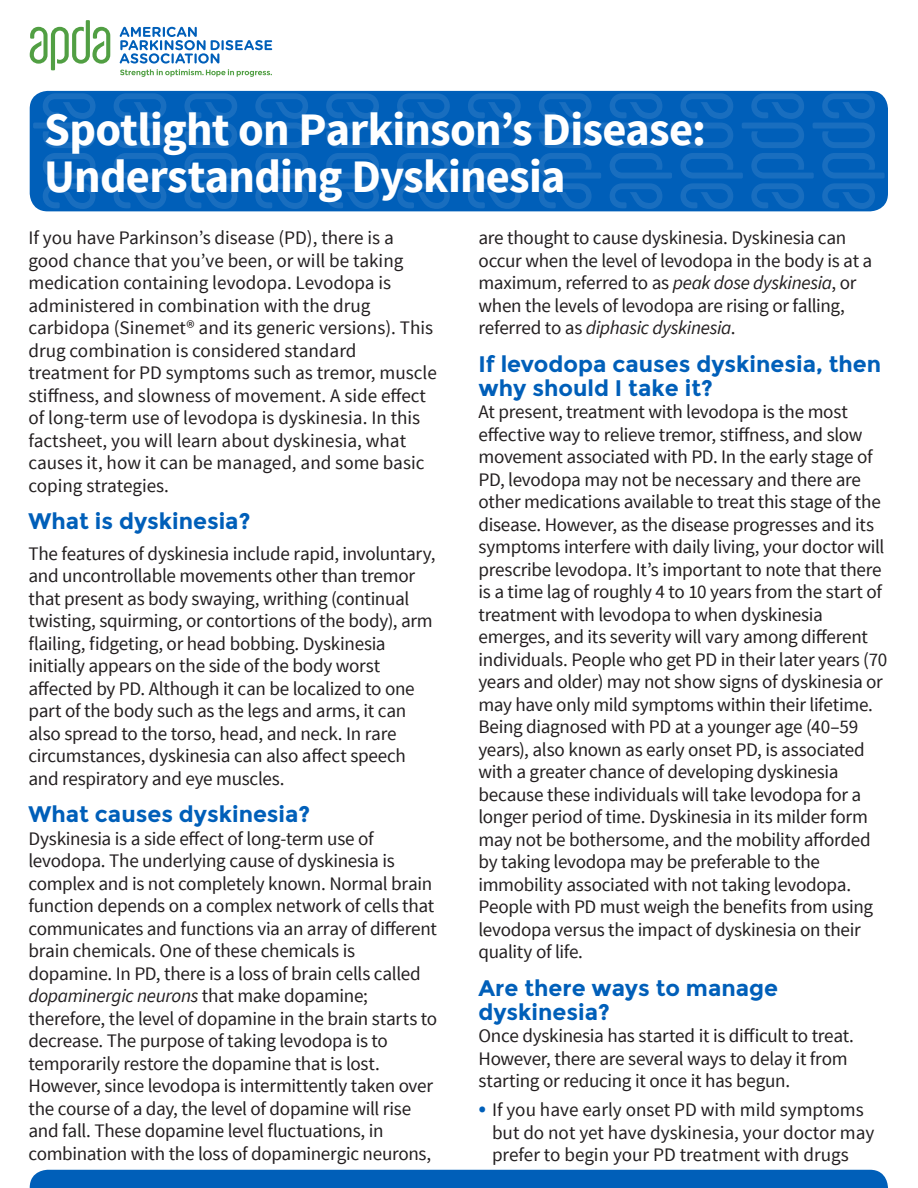
<style>
.page{position:relative;width:918px;height:1188px;background:#fff}
.page>*{position:absolute;margin:0;border:0;box-sizing:border-box;transform-origin:0 0}
.Lead-in_Text_12_75_1{font:700 46.5px/46.5px "Source Sans Pro";letter-spacing:-.015em;color:#fff}
.Subhead_15_16{font:700 22.5px/24px "Montserrat";color:#005fb9}
.Lead-in_Text_12_75_1-2{font:19.2px/22.5px "Source Sans Pro";letter-spacing:-.015em;color:#231f20}
.Text{font:19.2px/22.5px "Source Sans Pro";letter-spacing:-.01em;color:#231f20}
.s1{font-style:italic}
.s2{font-size:25.5px;color:#005fb9}
</style>
<div class="page">
<div style="left:30px;top:91px;width:858px;height:120px;background:#005fb9;border-radius:18px"></div>
<div style="left:30px;top:1170px;width:858px;height:18px;background:#005fb9"></div>
<svg style="left:120px;top:27px;width:152px;height:50px"></svg>
<svg style="left:30px;top:20px;width:80px;height:50px"></svg>
<svg style="left:33px;top:93px;width:852px;height:116px"></svg>
<p class="Lead-in_Text_12_75_1" style="left:44px;top:108px;width:663px">Spotlight on Parkinson’s Disease:<br>Understanding Dyskinesia</p>
<p class="Text" style="left:28px;top:227px;width:410px">If you have Parkinson’s disease (PD), there is a good chance that you’ve been, or will be taking medication containing levodopa. Levodopa is administered in combination with the drug carbidopa (Sinemet® and its generic versions). This drug combination is considered standard treatment for PD symptoms such as tremor, muscle stiffness, and slowness of movement. A side effect of long-term use of levodopa is dyskinesia. In this factsheet, you will learn about dyskinesia, what causes it, how it can be managed, and some basic coping strategies.</p>
<p class="Subhead_15_16" style="left:28px;top:509px;width:223px">What is dyskinesia?</p>
<p class="Text" style="left:28px;top:542px;width:408px">The features of dyskinesia include rapid, involuntary, and uncontrollable movements other than tremor that present as body swaying, writhing (continual twisting, squirming, or contortions of the body), arm flailing, fidgeting, or head bobbing. Dyskinesia initially appears on the side of the body worst affected by PD. Although it can be localized to one part of the body such as the legs and arms, it can also spread to the torso, head, and neck. In rare circumstances, dyskinesia can also affect speech and respiratory and eye muscles.</p>
<p class="Subhead_15_16" style="left:28px;top:802px;width:283px">What causes dyskinesia?</p>
<p class="Lead-in_Text_12_75_1-2" style="left:28px;top:827px;width:410px">Dyskinesia is a side effect of long-term use of levodopa. The underlying cause of dyskinesia is complex and is not completely known. Normal brain function depends on a complex network of cells that communicates and functions via an array of different brain chemicals. One of these chemicals is dopamine. In PD, there is a loss of brain cells called <span class="s1">dopaminergic neurons</span> that make dopamine; therefore, the level of dopamine in the brain starts to decrease. The purpose of taking levodopa is to temporarily restore the dopamine that is lost.<br>However, since levodopa is intermittently taken over the course of a day, the level of dopamine will rise and fall. These dopamine level fluctuations, in combination with the loss of dopaminergic neurons,</p>
<p class="Lead-in_Text_12_75_1-2" style="left:478px;top:227px;width:395px">are thought to cause dyskinesia. Dyskinesia can occur when the level of levodopa in the body is at a maximum, referred to as <span class="s1">peak dose dyskinesia</span>, or when the levels of levodopa are rising or falling, referred to as <span class="s1">diphasic dyskinesia</span>.</p>
<p class="Subhead_15_16" style="left:478px;top:352px;width:404px">If levodopa causes dyskinesia, then why should I take it?</p>
<p class="Lead-in_Text_12_75_1-2" style="left:478px;top:401px;width:410px">At present, treatment with levodopa is the most effective way to relieve tremor, stiffness, and slow movement associated with PD. In the early stage of PD, levodopa may not be necessary and there are other medications available to treat this stage of the disease. However, as the disease progresses and its symptoms interfere with daily living, your doctor will prescribe levodopa. It’s important to note that there is a time lag of roughly 4 to 10 years from the start of treatment with levodopa to when dyskinesia emerges, and its severity will vary among different individuals. People who get PD in their later years (70 years and older) may not show signs of dyskinesia or may have only mild symptoms within their lifetime.<br>Being diagnosed with PD at a younger age (40–59 years), also known as early onset PD, is associated with a greater chance of developing dyskinesia because these individuals will take levodopa for a longer period of time. Dyskinesia in its milder form may not be bothersome, and the mobility afforded by taking levodopa may be preferable to the immobility associated with not taking levodopa.<br>People with PD must weigh the benefits from using levodopa versus the impact of dyskinesia on their quality of life.</p>
<p class="Subhead_15_16" style="left:478px;top:976px;width:301px">Are there ways to manage dyskinesia?</p>
<p class="Lead-in_Text_12_75_1-2" style="left:478px;top:1025px;width:377px">Once dyskinesia has started it is difficult to treat.<br>However, there are several ways to delay it from starting or reducing it once it has begun.</p>
<p class="Lead-in_Text_12_75_1-2" style="left:492px;top:1099px;width:384px;text-indent:-14px"><span class="s2">•</span> If you have early onset PD with mild symptoms but do not yet have dyskinesia, your doctor may prefer to begin your PD treatment with drugs</p>
</div>
